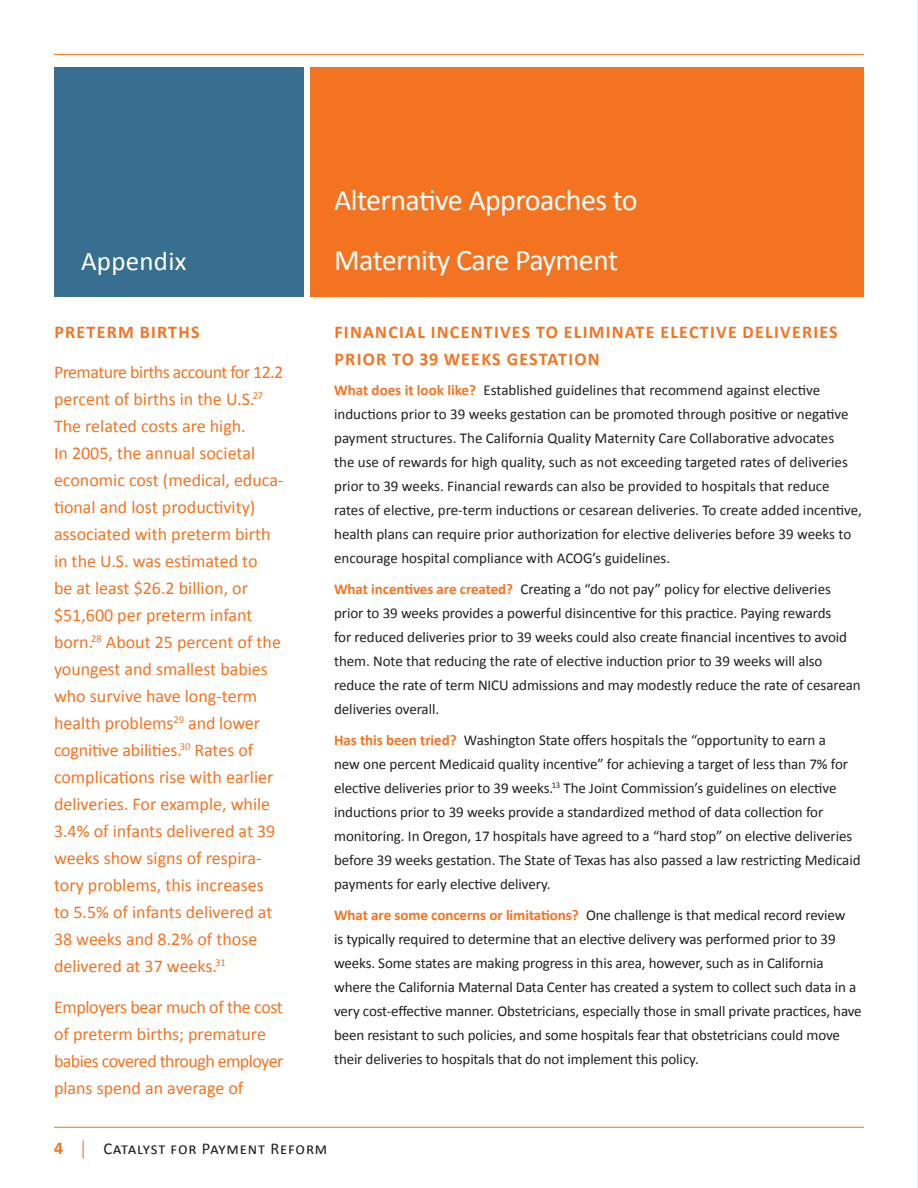
<style>
.page{position:relative;width:918px;height:1188px;background:#fff}
.page>*{position:absolute;margin:0;border:0;box-sizing:border-box;transform-origin:0 0}
.t1{font:30px/60px "Calibri";letter-spacing:-.02em;color:#fff}
.t2{font:27px "Calibri";letter-spacing:.01em;color:#fff}
.t3{font:18px/27px "Calibri";color:#f47321}
.t4{font:18px/27px "Calibri";letter-spacing:-.02em;color:#f47321}
.t5{font:700 18px/27px "Calibri";letter-spacing:.07em;color:#f47321}
.t6{font:16.5px "Calibri";letter-spacing:.05em;color:#231f20}
.t7{font:15px/24px "Calibri";letter-spacing:-.005em;color:#231f20}
.s1{font-weight:700;color:#f47321}
.s2{font-weight:700;font-size:18px;color:#f47321}
.s3{font-family:"Adobe Garamond";font-size:18px;color:#f47321}
</style>
<div class="page">
<hr style="left:917px;top:0;width:1px;height:1188px;background:#d1d2d4">
<hr style="left:54px;top:1127px;width:810px;height:1px;background:#f47321">
<hr style="left:54px;top:54px;width:810px;height:1px;background:#f47321">
<div style="left:310px;top:68px;width:554px;height:229px;background:#f47321"></div>
<div style="left:54px;top:68px;width:250px;height:229px;background:#386e8f"></div>
<p class="t2" style="left:81px;top:244px;width:107px">Appendix</p>
<p class="t1" style="left:334px;top:170px;width:305px">Alternative Approaches to<br>Maternity Care Payment</p>
<p class="t5" style="left:54px;top:318px;width:147px">PRETERM BIRTHS</p>
<p class="t3" style="left:54px;top:359px;width:231px">Premature births account for 12.2 percent of births in the U.S.<sup>27<br></sup>The related costs are high.<br>In 2005, the annual societal economic cost (medical, educa&shy;tional and lost productivity) associated with preterm birth in the U.S. was estimated to<br>be at least $26.2 billion, or $51,600 per preterm infant born.<sup>28</sup> About 25 percent of the youngest and smallest babies who survive have long-term health problems<sup>29</sup> and lower cognitive abilities.<sup>30</sup> Rates of complications rise with earlier deliveries. For example, while<br>3.4% of infants delivered at 39 weeks show signs of respira&shy;tory problems, this increases to 5.5% of infants delivered at<br>38 weeks and 8.2% of those delivered at 37 weeks.<sup>31</sup></p>
<p class="t4" style="left:54px;top:993px;width:231px">Employers bear much of the cost of preterm births; premature babies covered through employer plans spend an average of</p>
<p class="t5" style="left:334px;top:318px;width:505px">FINANCIAL INCENTIVES TO ELIMINATE ELECTIVE DELIVERIES<br>PRIOR TO 39 WEEKS GESTATION</p>
<p class="t7" style="left:334px;top:378px;width:529px"><span class="s1">What does it look like?</span> Established guidelines that recommend against elective inductions prior to 39 weeks gestation can be promoted through positive or negative payment structures. The California Quality Maternity Care Collaborative advocates<br>the use of rewards for high quality, such as not exceeding targeted rates of deliveries prior to 39 weeks. Financial rewards can also be provided to hospitals that reduce rates of elective, pre-term inductions or cesarean deliveries. To create added incentive, health plans can require prior authorization for elective deliveries before 39 weeks to encourage hospital compliance with ACOG’s guidelines.</p>
<p class="t7" style="left:334px;top:577px;width:528px"><span class="s1">What incentives are created?</span> Creating a “do not pay” policy for elective deliveries prior to 39 weeks provides a powerful disincentive for this practice. Paying rewards<br>for reduced deliveries prior to 39 weeks could also create financial incentives to avoid them. Note that reducing the rate of elective induction prior to 39 weeks will also reduce the rate of term NICU admissions and may modestly reduce the rate of cesarean deliveries overall.</p>
<p class="t7" style="left:334px;top:728px;width:528px"><span class="s1">Has this been tried?</span> Washington State offers hospitals the “opportunity to earn a<br>new one percent Medicaid quality incentive” for achieving a target of less than 7% for elective deliveries prior to 39 weeks.<sup>13</sup> The Joint Commission’s guidelines on elective inductions prior to 39 weeks provide a standardized method of data collection for monitoring. In Oregon, 17 hospitals have agreed to a “hard stop” on elective deliveries before 39 weeks gestation. The State of Texas has also passed a law restricting Medicaid payments for early elective delivery.</p>
<p class="t7" style="left:334px;top:903px;width:529px"><span class="s1">What are some concerns or limitations?</span> One challenge is that medical record review<br>is typically required to determine that an elective delivery was performed prior to 39 weeks. Some states are making progress in this area, however, such as in California where the California Maternal Data Center has created a system to collect such data in a very cost-effective manner. Obstetricians, especially those in small private practices, have been resistant to such policies, and some hospitals fear that obstetricians could move their deliveries to hospitals that do not implement this policy.</p>
<p class="t6" style="left:54px;top:1138px;width:275px"><span class="s2">4</span> <span class="s3">|</span> Catalyst for Payment Reform</p>
</div>
